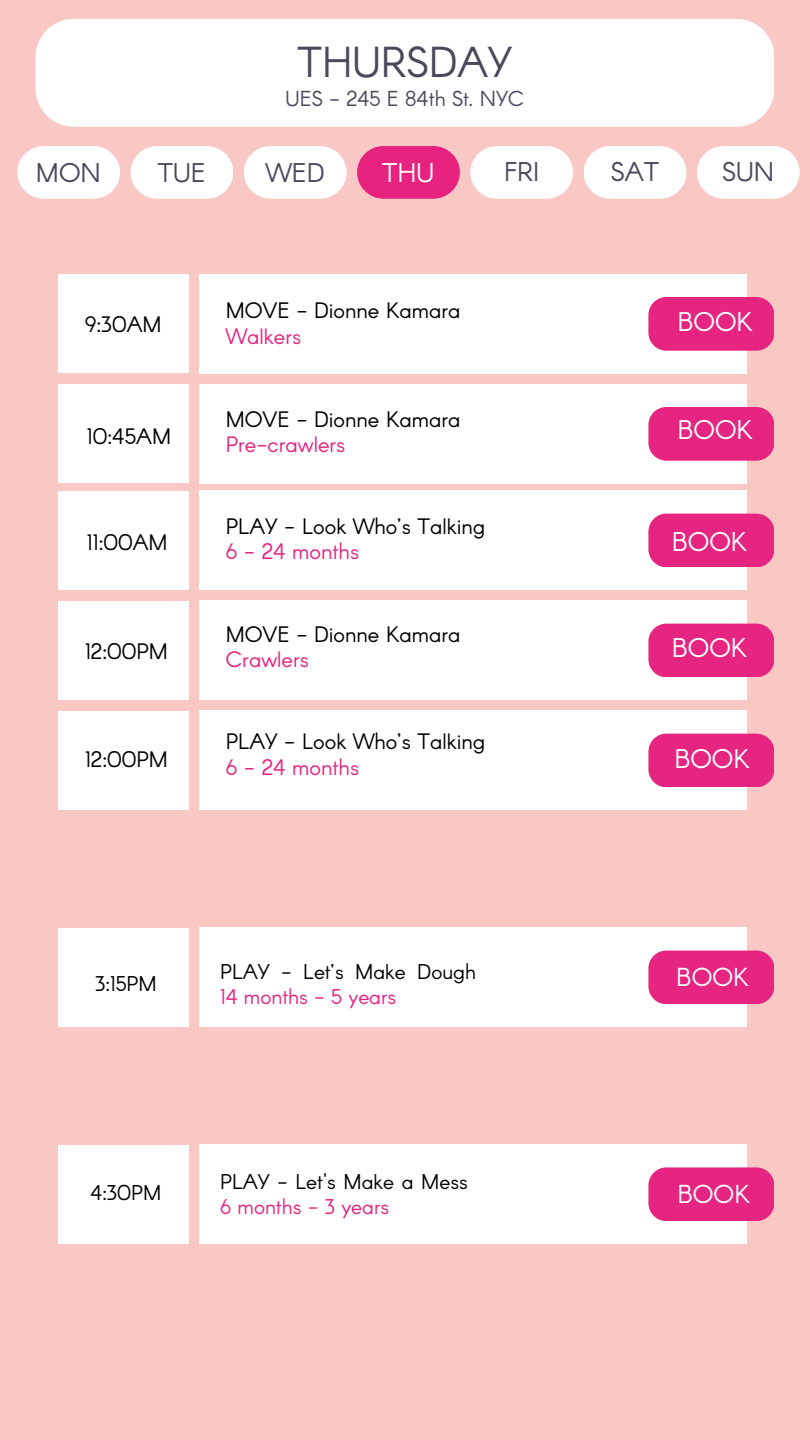
<style>
.page{position:relative;width:810px;height:1440px;background:#f9c8c4}
.page>*{position:absolute;margin:0;border:0;box-sizing:border-box;transform-origin:0 0}
.t1{font:42.4px "Arcon";color:#49495b}
.t2{font:26.5px "Arcon";color:#49495b}
.t3{font:26.5px "Arcon";color:#fff}
.t4{font:26.4px "Arcon";color:#fff}
.t5{font:25.4px "Arcon";color:#fff}
.t6{font:21.9px "Arcon";color:#000}
.t7{font:21.9px "Arcon";color:#e7237f}
.t8{font:21.2px "Arcon";color:#49495b}
.t9{font:20.9px/24.7px "Arcon";color:#000}
.s1{color:#e7237f}
</style>
<div class="page">
<div style="left:17px;top:146px;width:103px;height:53px;background:#fff"></div>
<div style="left:131px;top:146px;width:102px;height:53px;background:#fff"></div>
<div style="left:244px;top:146px;width:103px;height:53px;background:#fff"></div>
<div style="left:357px;top:146px;width:103px;height:53px;background:#e7237f"></div>
<div style="left:471px;top:146px;width:102px;height:53px;background:#fff"></div>
<div style="left:584px;top:146px;width:102px;height:53px;background:#fff"></div>
<div style="left:36px;top:19px;width:738px;height:108px;background:#fff"></div>
<div style="left:697px;top:146px;width:103px;height:53px;background:#fff"></div>
<div style="left:200px;top:274px;width:547px;height:99px;background:#fff"></div>
<div style="left:58px;top:274px;width:131px;height:99px;background:#fff"></div>
<div style="left:648px;top:297px;width:126px;height:54px;background:#e62580;border-radius:18px"></div>
<div style="left:200px;top:384px;width:547px;height:99px;background:#fff"></div>
<div style="left:58px;top:384px;width:131px;height:99px;background:#fff"></div>
<div style="left:648px;top:407px;width:126px;height:54px;background:#e62580;border-radius:18px"></div>
<div style="left:200px;top:491px;width:547px;height:99px;background:#fff"></div>
<div style="left:58px;top:491px;width:131px;height:99px;background:#fff"></div>
<div style="left:648px;top:514px;width:126px;height:53px;background:#e62580;border-radius:18px"></div>
<div style="left:200px;top:601px;width:547px;height:99px;background:#fff"></div>
<div style="left:58px;top:601px;width:131px;height:99px;background:#fff"></div>
<div style="left:648px;top:624px;width:126px;height:53px;background:#e62580;border-radius:18px"></div>
<div style="left:200px;top:711px;width:547px;height:99px;background:#fff"></div>
<div style="left:58px;top:711px;width:131px;height:99px;background:#fff"></div>
<div style="left:648px;top:734px;width:126px;height:53px;background:#e62580;border-radius:18px"></div>
<div style="left:200px;top:928px;width:547px;height:99px;background:#fff"></div>
<div style="left:58px;top:928px;width:131px;height:99px;background:#fff"></div>
<div style="left:648px;top:951px;width:126px;height:53px;background:#e62580;border-radius:18px"></div>
<div style="left:200px;top:1145px;width:547px;height:99px;background:#fff"></div>
<div style="left:58px;top:1145px;width:131px;height:99px;background:#fff"></div>
<div style="left:648px;top:1167px;width:126px;height:54px;background:#e62580;border-radius:18px"></div>
<p class="t1" style="left:298px;top:35px;width:216px">THURSDAY</p>
<h2 class="t8" style="left:286px;top:85px;width:240px">UES - 245 E 84th St. NYC</h2>
<h1 class="t2" style="left:36px;top:156px;width:67px">MON</h1>
<p class="t2" style="left:158px;top:156px;width:49px">TUE</p>
<p class="t2" style="left:266px;top:156px;width:60px">WED</p>
<h2 class="t3" style="left:382px;top:156px;width:53px">THU</h2>
<p class="t2" style="left:504px;top:155px;width:37px">FRI</p>
<h2 class="t2" style="left:611px;top:155px;width:50px">SAT</h2>
<p class="t2" style="left:722px;top:155px;width:53px">SUN</p>
<p class="t6" style="left:85px;top:310px;width:78px">9:30AM</p>
<h2 class="t6" style="left:226px;top:296px;width:236px">MOVE - Dionne Kamara</h2>
<p class="t7" style="left:226px;top:322px;width:77px">Walkers</p>
<p class="t4" style="left:678px;top:305px;width:77px">BOOK</p>
<p class="t6" style="left:87px;top:423px;width:86px">10:45AM</p>
<h2 class="t6" style="left:226px;top:405px;width:236px">MOVE - Dionne Kamara</h2>
<h3 class="t7" style="left:226px;top:430px;width:121px">Pre-crawlers</h3>
<p class="t4" style="left:678px;top:413px;width:77px">BOOK</p>
<h2 class="t6" style="left:87px;top:528px;width:82px">11:00AM</h2>
<h3 class="t6" style="left:226px;top:512px;width:261px">PLAY - Look Who’s Talking</h3>
<h3 class="t7" style="left:226px;top:537px;width:135px">6 - 24 months</h3>
<h2 class="t4" style="left:672px;top:524px;width:77px">BOOK</h2>
<p class="t6" style="left:85px;top:637px;width:84px">12:00PM</p>
<h3 class="t6" style="left:226px;top:620px;width:236px">MOVE - Dionne Kamara</h3>
<h3 class="t7" style="left:226px;top:645px;width:85px">Crawlers</h3>
<h2 class="t4" style="left:672px;top:631px;width:77px">BOOK</h2>
<h2 class="t6" style="left:85px;top:745px;width:84px">12:00PM</h2>
<p class="t6" style="left:226px;top:728px;width:261px">PLAY - Look Who’s Talking</p>
<p class="t7" style="left:226px;top:753px;width:135px">6 - 24 months</p>
<p class="t4" style="left:674px;top:742px;width:77px">BOOK</p>
<p class="t9" style="left:95px;top:971px;width:63px">3:15PM</p>
<h2 class="t9" style="left:220px;top:958px;width:257px">PLAY - Let’s Make Dough<br><span class="s1">14 months - 5 years</span></h2>
<p class="t5" style="left:676px;top:960px;width:74px">BOOK</p>
<p class="t9" style="left:90px;top:1180px;width:73px">4:30PM</p>
<h2 class="t9" style="left:220px;top:1169px;width:249px">PLAY - Let's Make a Mess<br><span class="s1">6 months - 3 years</span></h2>
<p class="t5" style="left:678px;top:1178px;width:74px">BOOK</p>
</div>
